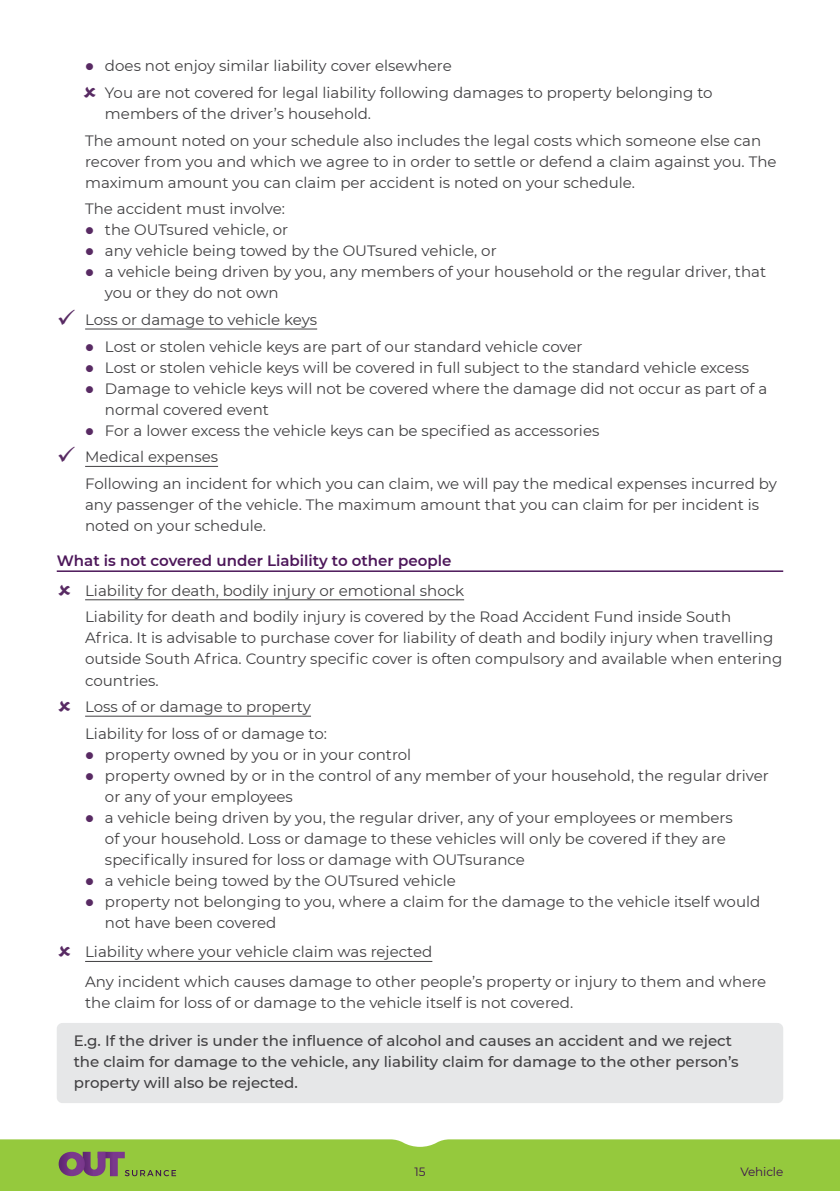
<style>
.page{position:relative;width:840px;height:1191px;background:#fff}
.page>*{position:absolute;margin:0;border:0;box-sizing:border-box;transform-origin:0 0}
.t1{font:15px/21px "Montserrat";color:#414042}
.t2{font:500 15px/21px "Montserrat";color:#414042}
.t3{font:600 15px "Montserrat";color:#4c1659}
.t4{font:12px "Montserrat";letter-spacing:-.01em;color:#3d134c}
</style>
<div class="page">
<div style="left:0;top:1139px;width:839px;height:52px;background:#95c93d"></div>
<svg style="left:59px;top:1151px;width:117px;height:25px;background:#858c57"></svg>
<hr style="left:85px;top:328px;width:232px;height:1px;background:#414042">
<hr style="left:85px;top:466px;width:133px;height:1px;background:#414042">
<hr style="left:57px;top:570px;width:725px;height:2px;background:#4c1659">
<hr style="left:85px;top:599px;width:379px;height:1px;background:#414042">
<hr style="left:85px;top:715px;width:226px;height:1px;background:#414042">
<hr style="left:85px;top:961px;width:347px;height:1px;background:#414042">
<div style="left:57px;top:1023px;width:725px;height:80px;background:#e6e7e8;border-radius:6px"></div>
<p class="t1" style="left:105px;top:52px;width:608px;line-height:26.6px">does not enjoy similar liability cover elsewhere<br>You are not covered for legal liability following damages to property belonging to</p>
<p class="t1" style="left:85px;top:100px;width:677px;line-height:26.6px;text-indent:20px">members of the driver’s household.<br>The amount noted on your schedule also includes the legal costs which someone else can</p>
<p class="t1" style="left:85px;top:150px;width:692px">recover from you and which we agree to in order to settle or defend a claim against you. The maximum amount you can claim per accident is noted on your schedule.</p>
<p class="t1" style="left:105px;top:198px;width:662px;text-indent:-20px">The accident must involve:<br>the OUTsured vehicle, or<br>any vehicle being towed by the OUTsured vehicle, or<br>a vehicle being driven by you, any members of your household or the regular driver, that you or they do not own</p>
<p class="t1" style="left:105px;top:306px;width:479px;line-height:26.6px;text-indent:-20px">Loss or damage to vehicle keys<br>Lost or stolen vehicle keys are part of our standard vehicle cover</p>
<p class="t1" style="left:105px;top:356px;width:663px">Lost or stolen vehicle keys will be covered in full subject to the standard vehicle excess Damage to vehicle keys will not be covered where the damage did not occur as part of a normal covered event<br>For a lower excess the vehicle keys can be specified as accessories</p>
<p class="t1" style="left:85px;top:443px;width:693px;line-height:26.6px">Medical expenses<br>Following an incident for which you can claim, we will pay the medical expenses incurred by</p>
<p class="t1" style="left:85px;top:494px;width:675px">any passenger of the vehicle. The maximum amount that you can claim for per incident is noted on your schedule.</p>
<p class="t3" style="left:57px;top:550px;width:396px">What is not covered under Liability to other people</p>
<p class="t1" style="left:85px;top:576px;width:647px;line-height:26.6px">Liability for death, bodily injury or emotional shock<br>Liability for death and bodily injury is covered by the Road Accident Fund inside South</p>
<p class="t1" style="left:85px;top:627px;width:698px">Africa. It is advisable to purchase cover for liability of death and bodily injury when travelling outside South Africa. Country specific cover is often compulsory and available when entering countries.</p>
<p class="t1" style="left:85px;top:693px;width:243px;line-height:26.6px">Loss of or damage to property<br>Liability for loss of or damage to:</p>
<p class="t1" style="left:105px;top:743px;width:665px">property owned by you or in your control<br>property owned by or in the control of any member of your household, the regular driver or any of your employees<br>a vehicle being driven by you, the regular driver, any of your employees or members<br>of your household. Loss or damage to these vehicles will only be covered if they are specifically insured for loss or damage with OUTsurance<br>a vehicle being towed by the OUTsured vehicle<br>property not belonging to you, where a claim for the damage to the vehicle itself would not have been covered</p>
<p class="t1" style="left:85px;top:936px;width:682px;line-height:29.6px">Liability where your vehicle claim was rejected<br>Any incident which causes damage to other people’s property or injury to them and where</p>
<p class="t1" style="left:85px;top:991px;width:489px">the claim for loss of or damage to the vehicle itself is not covered.</p>
<p class="t2" style="left:74px;top:1029px;width:666px">E.g. If the driver is under the influence of alcohol and causes an accident and we reject the claim for damage to the vehicle, any liability claim for damage to the other person’s property will also be rejected.</p>
<p class="t4" style="left:414px;top:1163px;width:13px">15</p>
<p class="t4" style="left:740px;top:1163px;width:44px">Vehicle</p>
</div>
